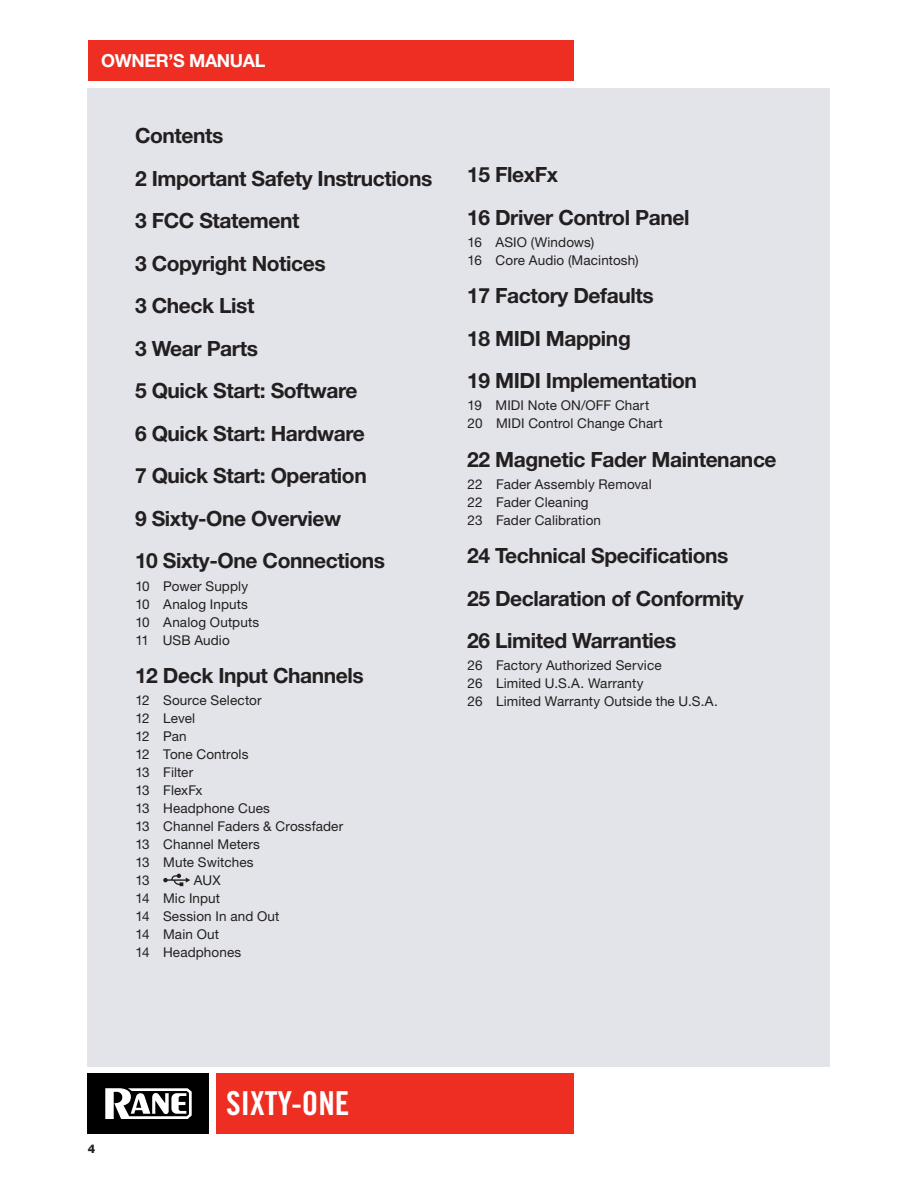
<style>
.page{position:relative;width:918px;height:1188px;background:#fff}
.page>*{position:absolute;margin:0;border:0;box-sizing:border-box;transform-origin:0 0}
.t1{font:33px "Trade Gothic LT Std Bd Cn 20";color:#fff}
.t2{font:700 21px/42.5px "Helvetica Neue LT Std";letter-spacing:-.02em;color:#231f20}
.t3{font:700 18px "Helvetica Neue LT Std";letter-spacing:-.02em;color:#fff}
.t4{font:13.5px/18px "Helvetica Neue LT Std";letter-spacing:.01em;color:#231f20}
.t5{font:800 12px "Helvetica Neue LT Std";color:#231f20}
</style>
<div class="page">
<div style="left:88px;top:88px;width:742px;height:978px;background:#e2e4e9"></div>
<div style="left:88px;top:40px;width:486px;height:41px;background:#ee2e22"></div>
<div style="left:216px;top:1073px;width:358px;height:61px;background:#ee2e22"></div>
<div style="left:88px;top:1073px;width:121px;height:61px;background:#000"></div>
<svg style="left:105px;top:1088px;width:87px;height:31px"></svg>
<svg style="left:163px;top:874px;width:27px;height:12px"></svg>
<h3 class="t3" style="left:101px;top:50px;width:166px">OWNER’S MANUAL</h3>
<h2 class="t2" style="left:135px;top:114px;width:299px">Contents<br>2 Important Safety Instructions<br>3 FCC Statement<br>3 Copyright Notices<br>3 Check List<br>3 Wear Parts<br>5 Quick Start: Software<br>6 Quick Start: Hardware<br>7 Quick Start: Operation<br>9 Sixty-One Overview<br>10 Sixty-One Connections</h2>
<p class="t4" style="left:135px;top:577px;width:125px">10 Power Supply<br>10 Analog Inputs<br>10 Analog Outputs<br>11 USB Audio</p>
<h2 class="t2" style="left:135px;top:654px;width:230px">12 Deck Input Channels</h2>
<p class="t4" style="left:135px;top:691px;width:209px">12 Source Selector<br>12 Level<br>12 Pan<br>12 Tone Controls<br>13 Filter<br>13 FlexFx<br>13 Headphone Cues<br>13 Channel Faders &amp; Crossfader<br>13 Channel Meters<br>13 Mute Switches<br>13</p>
<p class="t4" style="left:135px;top:871px;width:146px;text-indent:59px">AUX<br>14 Mic Input<br>14 Session In and Out<br>14 Main Out<br>14 Headphones</p>
<h2 class="t2" style="left:467px;top:153px;width:224px">15 FlexFx<br>16 Driver Control Panel</h2>
<p class="t4" style="left:468px;top:233px;width:173px">16 ASIO (Windows)<br>16 Core Audio (Macintosh)</p>
<h2 class="t2" style="left:467px;top:274px;width:231px">17 Factory Defaults<br>18 MIDI Mapping<br>19 MIDI Implementation</h2>
<p class="t4" style="left:468px;top:396px;width:197px">19 MIDI Note ON/OFF Chart<br>20 MIDI Control Change Chart</p>
<h2 class="t2" style="left:467px;top:437px;width:311px">22 Magnetic Fader Maintenance</h2>
<p class="t4" style="left:468px;top:475px;width:186px">22 Fader Assembly Removal<br>22 Fader Cleaning<br>23 Fader Calibration</p>
<h2 class="t2" style="left:467px;top:534px;width:278px">24 Technical Specifications<br>25 Declaration of Conformity<br>26 Limited Warranties</h2>
<p class="t4" style="left:468px;top:656px;width:252px">26 Factory Authorized Service<br>26 Limited U.S.A. Warranty<br>26 Limited Warranty Outside the U.S.A.</p>
<p class="t5" style="left:88px;top:1141px;width:9px">4</p>
<h1 class="t1" style="left:226px;top:1084px;width:125px">SIXTY-ONE</h1>
</div>
